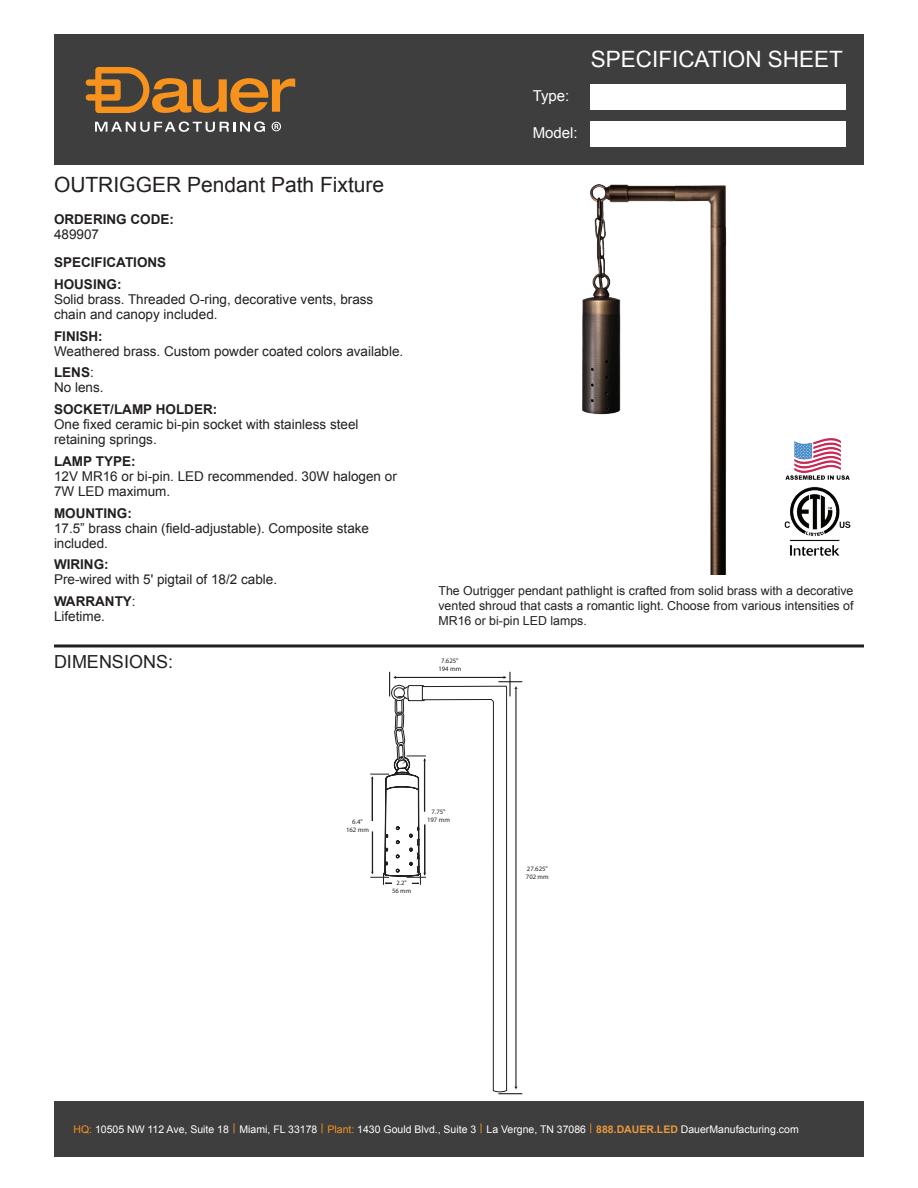
<style>
.page{position:relative;width:918px;height:1188px;background:#fff}
.page>*{position:absolute;margin:0;border:0;box-sizing:border-box;transform-origin:0 0}
.t1{font:22.5px "Arial";color:#fff}
.t2{font:21px "Arial";color:#231f20}
.t3{font:18px "Arial";color:#231f20}
.t4{font:15px "Arial";color:#fff}
.t5{font:13.5px/15px "Arial";color:#231f20}
.t6{font:700 13.5px/21.8px "Arial";color:#231f20}
.t7{font:12.3px/14.9px "Arial";color:#231f20;text-align:justify}
.t8{font:10.5px "Arial";color:#fff}
.t9{font:6.75px/8.1px "Century Gothic";color:#231f20;text-align:center}
.t10{font:6.6px/7.9px "Century Gothic";color:#231f20;text-align:center}
.s1{font-weight:700}
.s2{color:#f7931d}
.s3{font-weight:700;color:#ec993c}
</style>
<div class="page">
<hr style="left:54px;top:644px;width:810px;height:3px;background:#231f20">
<img style="left:784px;top:486px;width:66px;height:70px">
<svg style="left:370px;top:672px;width:152px;height:422px"></svg>
<img style="left:582px;top:184px;width:145px;height:391px">
<div style="left:54px;top:34px;width:810px;height:131px;background:#3e3e3f"></div>
<div style="left:591px;top:84px;width:255px;height:25px;background:#fff"></div>
<div style="left:591px;top:122px;width:255px;height:25px;background:#fff"></div>
<svg style="left:95px;top:121px;width:170px;height:11px"></svg>
<svg style="left:272px;top:122px;width:9px;height:9px"></svg>
<svg style="left:86px;top:67px;width:209px;height:46px"></svg>
<img style="left:785px;top:438px;width:65px;height:42px">
<div style="left:54px;top:1101px;width:810px;height:56px;background:#3e3e3f"></div>
<h2 class="t2" style="left:54px;top:171px;width:332px">OUTRIGGER Pendant Path Fixture</h2>
<p class="t6" style="left:54px;top:209px;width:122px">ORDERING CODE:</p>
<p class="t5" style="left:54px;top:227px;width:47px">489907</p>
<p class="t6" style="left:54px;top:252px;width:114px">SPECIFICATIONS<br>HOUSING:</p>
<p class="t5" style="left:54px;top:292px;width:321px">Solid brass. Threaded O-ring, decorative vents, brass chain and canopy included.</p>
<p class="t6" style="left:54px;top:326px;width:50px">FINISH:</p>
<p class="t5" style="left:54px;top:340px;width:351px;line-height:21.8px">Weathered brass. Custom powder coated colors available.<br><span class="s1">LENS</span>:</p>
<p class="t5" style="left:54px;top:380px;width:51px">No lens.</p>
<p class="t6" style="left:54px;top:399px;width:165px">SOCKET/LAMP HOLDER:</p>
<p class="t5" style="left:54px;top:417px;width:306px">One fixed ceramic bi-pin socket with stainless steel retaining springs.</p>
<p class="t6" style="left:54px;top:451px;width:83px">LAMP TYPE:</p>
<p class="t5" style="left:54px;top:469px;width:344px">12V MR16 or bi-pin. LED recommended. 30W halogen or<br>7W LED maximum.</p>
<p class="t6" style="left:54px;top:503px;width:79px">MOUNTING:</p>
<p class="t5" style="left:54px;top:521px;width:317px">17.5” brass chain (field-adjustable). Composite stake included.</p>
<p class="t6" style="left:54px;top:554px;width:56px">WIRING:</p>
<p class="t5" style="left:54px;top:569px;width:225px;line-height:21.8px">Pre-wired with 5' pigtail of 18/2 cable.<br><span class="s1">WARRANTY</span>:</p>
<p class="t5" style="left:54px;top:609px;width:53px">Lifetime.</p>
<h3 class="t3" style="left:54px;top:650px;width:121px">DIMENSIONS:</h3>
<p class="t4" style="left:533px;top:85px;width:38px">Type:</p>
<h1 class="t1" style="left:591px;top:44px;width:254px">SPECIFICATION SHEET</h1>
<p class="t7" style="left:438px;top:584px;width:417px">The Outrigger pendant pathlight is crafted from solid brass with a decorative vented shroud that casts a romantic light. Choose from various intensities of MR16 or bi-pin LED lamps.</p>
<p class="t9" style="left:438px;top:656px;width:24px">7.625"<br>194 mm</p>
<p class="t9" style="left:346px;top:817px;width:24px">6.4"<br>162 mm</p>
<p class="t9" style="left:427px;top:807px;width:24px">7.75"<br>197 mm</p>
<p class="t10" style="left:392px;top:879px;width:21px">2.2"<br>56 mm</p>
<p class="t9" style="left:526px;top:864px;width:24px;text-align:left">27.625"<br>702 mm</p>
<p class="t8" style="left:73px;top:1122px;width:727px"><span class="s2">HQ:</span> 10505 NW 112 Ave, Suite 18 <span class="s2">|</span> Miami, FL 33178 <span class="s2">| Plant:</span> 1430 Gould Blvd., Suite 3 <span class="s2">|</span> La Vergne, TN 37086 <span class="s2">|</span> <span class="s3">888.DAUER.LED</span> DauerManufacturing.com</p>
</div>
